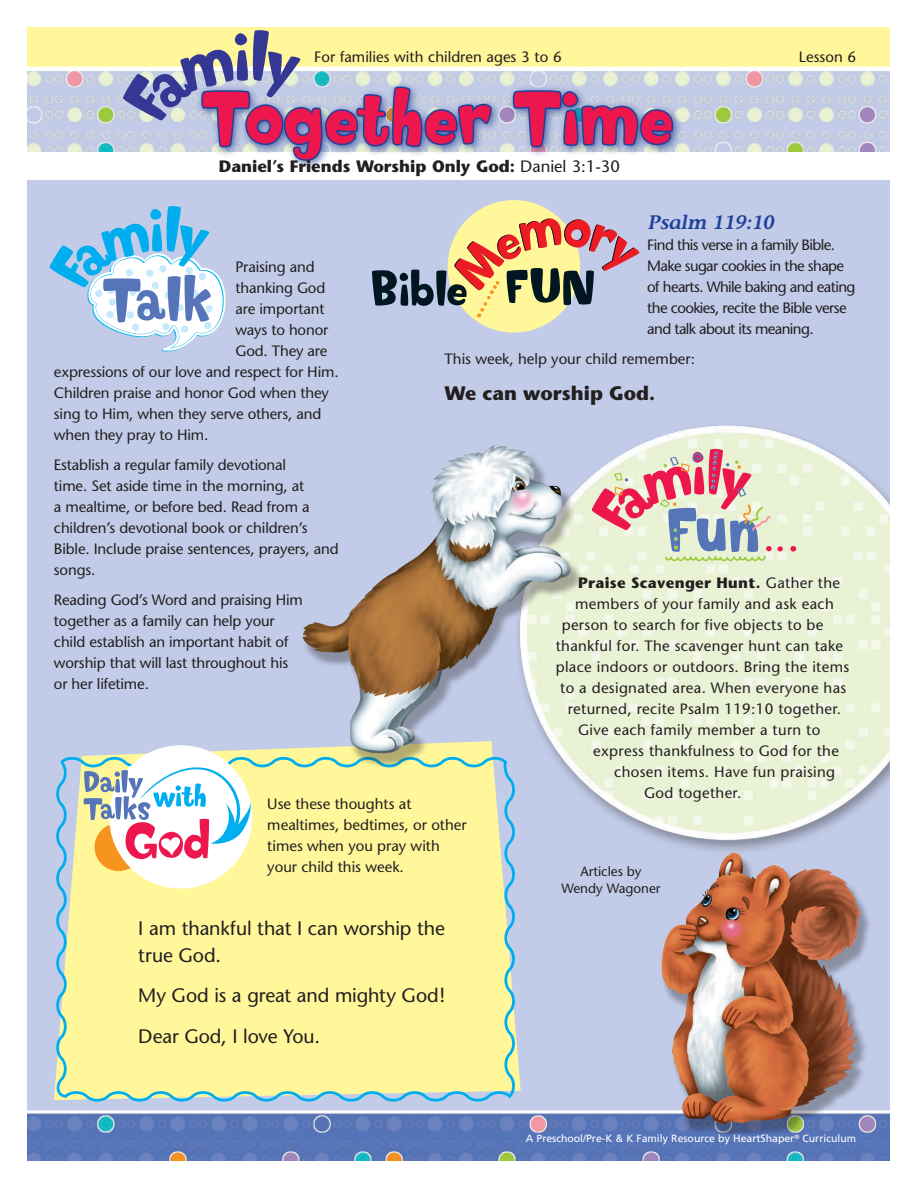
<style>
.page{position:relative;width:918px;height:1188px;background:#fff}
.page>*{position:absolute;margin:0;border:0;box-sizing:border-box;transform-origin:0 0}
.t1{font:72px "Softie";letter-spacing:-.015em;color:#ed174e}
.t2{font:19.5px/27px "Stone Sans";letter-spacing:-.005em;color:#231f20}
.t3{font:700 19.5px "Stone Sans";color:#231f20}
.t4{font:italic 600 19.5px "Stone Informal";color:#21409a}
.t5{font:700 16.5px "Stone Sans";color:#231f20}
.t6{font:15px/21px "Stone Sans";letter-spacing:-.01em;color:#231f20}
.t7{font:15px "Stone Sans";letter-spacing:.02em;color:#231f20}
.t8{font:15px/21px "Stone Sans";letter-spacing:-.04em;color:#231f20}
.t9{font:700 15px "Stone Sans";letter-spacing:.02em;color:#231f20}
.t10{font:13.5px/16.5px "Stone Sans";color:#231f20;text-align:center}
.t11{font:10.5px "Frutiger";color:#fff}
.s1{font-weight:400}
</style>
<div class="page">
<div style="left:0;top:9px;width:909px;height:89px;background:#fff79a"></div>
<img style="left:27px;top:72px;width:863px;height:1089px">
<div style="left:27px;top:152px;width:864px;height:28px;background:#fff"></div>
<img style="left:637px;top:842px;width:244px;height:291px">
<svg style="left:52px;top:753px;width:467px;height:352px;background:#f2f1a2"></svg>
<div style="left:95px;top:823px;width:48px;height:48px;background:#f7941d;border-radius:50%"></div>
<div style="left:109px;top:745px;width:143px;height:143px;background:#fff;border-radius:50%"></div>
<svg style="left:83px;top:766px;width:168px;height:93px"></svg>
<svg style="left:790px;top:546px;width:6px;height:6px"></svg>
<svg style="left:592px;top:449px;width:191px;height:112px;background:#dac1bb"></svg>
<img style="left:293px;top:432px;width:289px;height:337px">
<div style="left:0;top:0;width:918px;height:27px;background:#fff"></div>
<div style="left:0;top:0;width:27px;height:1188px;background:#fff"></div>
<div style="left:890px;top:0;width:28px;height:1188px;background:#fff"></div>
<hr style="left:16px;top:67px;width:883px;height:4px;background:#fff">
<svg style="left:49px;top:30px;width:626px;height:323px"></svg>
<p class="t6" style="left:314px;top:46px;width:249px">For families with children ages 3 to 6</p>
<h1 class="t1" style="left:201px;top:73px;width:474px">Together Time</h1>
<p class="t5" style="left:219px;top:156px;width:403px">Daniel’s Friends Worship Only God: <span class="s1">Daniel 3:1-30</span></p>
<p class="t6" style="left:799px;top:46px;width:59px">Lesson 6</p>
<h2 class="t4" style="left:647px;top:211px;width:132px">Psalm 119:10</h2>
<p class="t8" style="left:647px;top:235px;width:210px">Find this verse in a family Bible.<br>Make sugar cookies in the shape of hearts. While baking and eating the cookies, recite the Bible verse and talk about its meaning.</p>
<p class="t6" style="left:445px;top:349px;width:252px">This week, help your child remember:</p>
<h2 class="t3" style="left:445px;top:382px;width:212px">We can worship God.</h2>
<p class="t6" style="left:235px;top:256px;width:81px">Praising and</p>
<p class="t6" style="left:235px;top:277px;width:91px">thanking God</p>
<p class="t6" style="left:235px;top:298px;width:91px">are important</p>
<p class="t6" style="left:235px;top:319px;width:94px">ways to honor</p>
<p class="t6" style="left:235px;top:340px;width:94px">God. They are</p>
<p class="t6" style="left:54px;top:361px;width:286px">expressions of our love and respect for Him.</p>
<p class="t6" style="left:54px;top:382px;width:277px">Children praise and honor God when they</p>
<p class="t6" style="left:54px;top:403px;width:269px">sing to Him, when they serve others, and</p>
<p class="t6" style="left:54px;top:424px;width:156px">when they pray to Him.</p>
<p class="t6" style="left:54px;top:454px;width:286px">Establish a regular family devotional<br>time. Set aside time in the morning, at<br>a mealtime, or before bed. Read from a children’s devotional book or children’s Bible. Include praise sentences, prayers, and songs.</p>
<p class="t6" style="left:54px;top:589px;width:250px">Reading God’s Word and praising Him together as a family can help your child establish an important habit of worship that will last throughout his or her lifetime.</p>
<p class="t9" style="left:578px;top:574px;width:263px">Praise Scavenger Hunt. <span class="s1">Gather the</span></p>
<p class="t7" style="left:575px;top:595px;width:260px">members of your family and ask each</p>
<p class="t7" style="left:562px;top:616px;width:263px">person to search for five objects to be</p>
<p class="t7" style="left:556px;top:637px;width:289px">thankful for. The scavenger hunt can take</p>
<p class="t7" style="left:556px;top:658px;width:295px">place indoors or outdoors. Bring the items</p>
<p class="t7" style="left:560px;top:679px;width:288px">to a designated area. When everyone has</p>
<p class="t7" style="left:568px;top:700px;width:275px">returned, recite Psalm 119:10 together.</p>
<p class="t7" style="left:578px;top:721px;width:244px">Give each family member a turn to</p>
<p class="t7" style="left:593px;top:742px;width:247px">express thankfulness to God for the</p>
<p class="t7" style="left:614px;top:763px;width:222px">chosen items. Have fun praising</p>
<p class="t7" style="left:644px;top:784px;width:99px">God together.</p>
<p class="t6" style="left:267px;top:793px;width:201px">Use these thoughts at mealtimes, bedtimes, or other times when you pray with your child this week.</p>
<p class="t10" style="left:561px;top:863px;width:101px">Articles by<br>Wendy Wagoner</p>
<h2 class="t2" style="left:138px;top:914px;width:308px">I am thankful that I can worship the true God.</h2>
<h2 class="t2" style="left:138px;top:975px;width:309px;line-height:40.5px">My God is a great and mighty God!<br>Dear God, I love You.</h2>
<p class="t11" style="left:526px;top:1132px;width:332px">A Preschool/Pre-K &amp; K Family Resource by HeartShaper<sup>®</sup> Curriculum</p>
</div>
